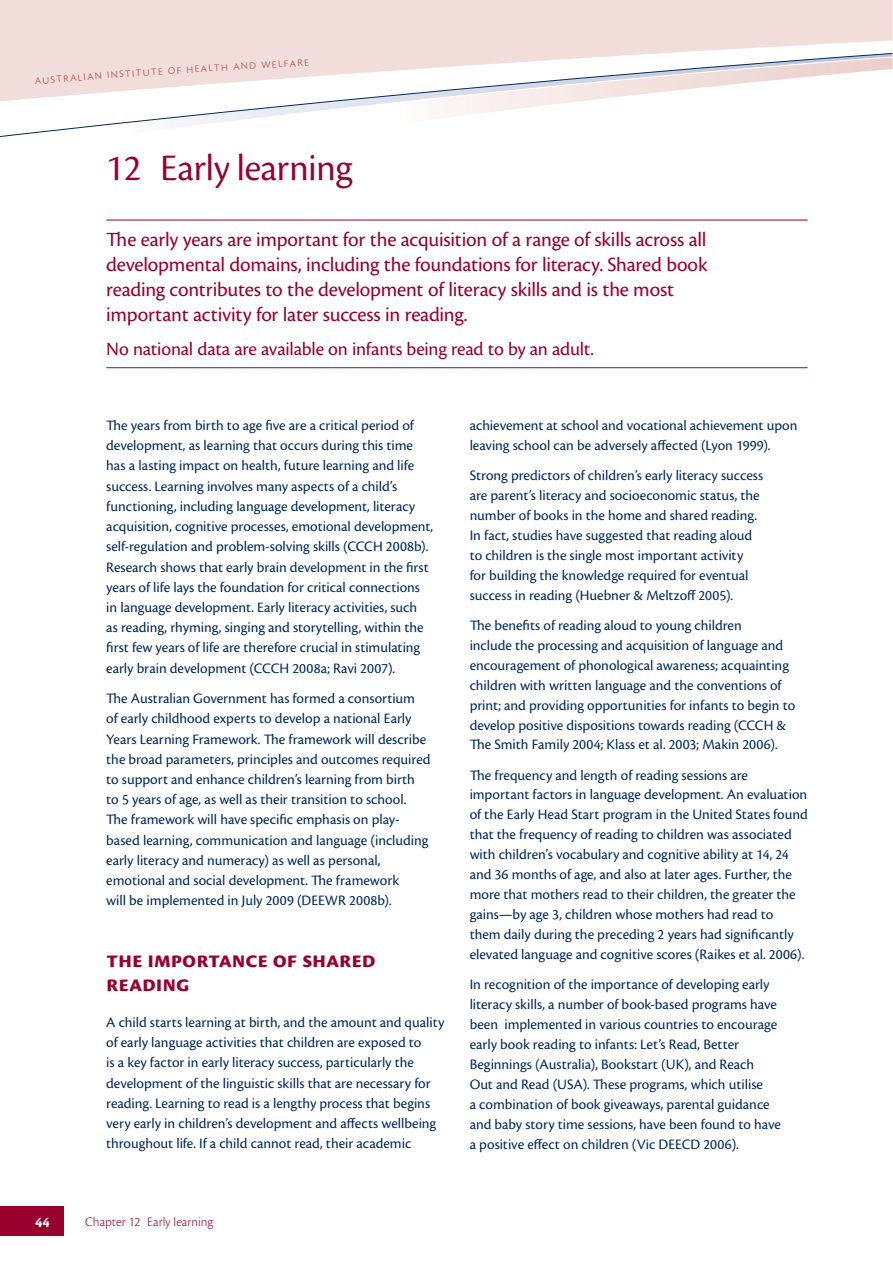
<style>
.page{position:relative;width:893px;height:1263px;background:#fff}
.page>*{position:absolute;margin:0;border:0;box-sizing:border-box;transform-origin:0 0}
.t1{font:39px "Cronos Pro Disp";color:#98002e}
.t2{font:700 24px/24px "Cronos Pro";color:#98002e}
.t3{font:21px/25.2px "Cronos Pro";letter-spacing:-.01em;color:#98002e}
.t4{font:19.5px "Cronos Pro";letter-spacing:-.01em;color:#98002e}
.t5{font:15px/20px "Cronos Pro";color:#002a5c}
.t6{font:700 15px "Cronos Pro";color:#fff}
.t7{font:300 13.5px "Cronos Pro";color:#b45358}
.t8{font:300 13.5px "Cronos Pro";color:#98002e}
</style>
<div class="page">
<div style="left:0;top:0;width:892px;height:53px;background:#f1ddd9"></div>
<svg style="left:0;top:53px;width:892px;height:84px"></svg>
<div style="left:0;top:1206px;width:64px;height:30px;background:#98002e"></div>
<svg style="left:892px;top:32px;width:1px;height:37px"></svg>
<hr style="left:106px;top:220px;width:701px;height:1px;background:#98002e">
<hr style="left:106px;top:367px;width:701px;height:1px;background:#98002e">
<p class="t7" style="left:34px;top:75px;width:43px;rotate:-5deg">AUSTRA</p>
<p class="t7" style="left:77px;top:71px;width:164px;rotate:-4deg">LIAN INSTITUTE OF HEALTH A</p>
<p class="t7" style="left:240px;top:60px;width:70px;rotate:-3deg">ND WELFARE</p>
<h1 class="t1" style="left:106px;top:152px;width:248px">12 Early learning</h1>
<p class="t3" style="left:106px;top:228px;width:603px">The early years are important for the acquisition of a range of skills across all developmental domains, including the foundations for literacy. Shared book reading contributes to the development of literacy skills and is the most important activity for later success in reading.</p>
<h3 class="t4" style="left:106px;top:341px;width:489px">No national data are available on infants being read to by an adult.</h3>
<p class="t6" style="left:35px;top:1216px;width:16px">44</p>
<p class="t5" style="left:106px;top:416px;width:328px">The years from birth to age five are a critical period of development, as learning that occurs during this time has a lasting impact on health, future learning and life success. Learning involves many aspects of a child’s functioning, including language development, literacy acquisition, cognitive processes, emotional development, self-regulation and problem-solving skills (CCCH 2008b).<br>Research shows that early brain development in the first years of life lays the foundation for critical connections in language development. Early literacy activities, such<br>as reading, rhyming, singing and storytelling, within the first few years of life are therefore crucial in stimulating early brain development (CCCH 2008a; Ravi 2007).</p>
<p class="t5" style="left:106px;top:689px;width:326px">The Australian Government has formed a consortium of early childhood experts to develop a national Early Years Learning Framework. The framework will describe the broad parameters, principles and outcomes required to support and enhance children’s learning from birth to 5 years of age, as well as their transition to school.<br>The framework will have specific emphasis on play&shy;based learning, communication and language (including early literacy and numeracy) as well as personal, emotional and social development. The framework<br>will be implemented in July 2009 (DEEWR 2008b).</p>
<h2 class="t2" style="left:106px;top:949px;width:271px">The importance of shared reading</h2>
<p class="t5" style="left:106px;top:1014px;width:340px">A child starts learning at birth, and the amount and quality of early language activities that children are exposed to<br>is a key factor in early literacy success, particularly the development of the linguistic skills that are necessary for reading. Learning to read is a lengthy process that begins very early in children’s development and affects wellbeing throughout life. If a child cannot read, their academic</p>
<p class="t5" style="left:470px;top:416px;width:329px">achievement at school and vocational achievement upon leaving school can be adversely affected (Lyon 1999).</p>
<p class="t5" style="left:470px;top:467px;width:295px">Strong predictors of children’s early literacy success are parent’s literacy and socioeconomic status, the number of books in the home and shared reading.<br>In fact, studies have suggested that reading aloud to children is the single most important activity for building the knowledge required for eventual success in reading (Huebner &amp; Meltzoff 2005).</p>
<p class="t5" style="left:470px;top:616px;width:327px">The benefits of reading aloud to young children<br>include the processing and acquisition of language and encouragement of phonological awareness; acquainting children with written language and the conventions of print; and providing opportunities for infants to begin to develop positive dispositions towards reading (CCCH &amp; The Smith Family 2004; Klass et al. 2003; Makin 2006).</p>
<p class="t5" style="left:470px;top:766px;width:340px">The frequency and length of reading sessions are important factors in language development. An evaluation of the Early Head Start program in the United States found that the frequency of reading to children was associated with children’s vocabulary and cognitive ability at 14, 24 and 36 months of age, and also at later ages. Further, the more that mothers read to their children, the greater the gains—by age 3, children whose mothers had read to them daily during the preceding 2 years had significantly elevated language and cognitive scores (Raikes et al. 2006).</p>
<p class="t5" style="left:470px;top:976px;width:313px">In recognition of the importance of developing early literacy skills, a number of book-based programs have been implemented in various countries to encourage early book reading to infants: Let’s Read, Better Beginnings (Australia), Bookstart (UK), and Reach Out and Read (USA). These programs, which utilise<br>a combination of book giveaways, parental guidance and baby story time sessions, have been found to have a positive effect on children (Vic DEECD 2006).</p>
<p class="t8" style="left:85px;top:1216px;width:130px">Chapter 12 Early learning</p>
</div>
